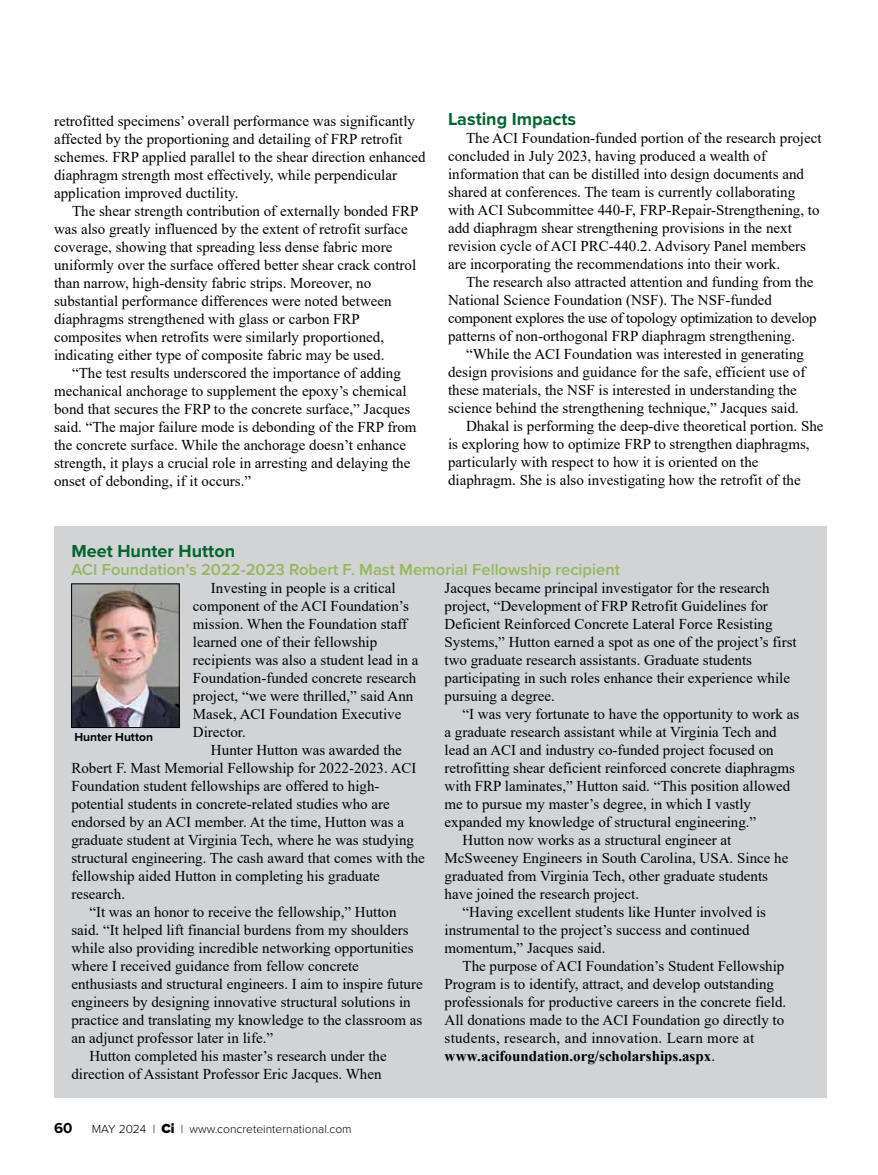
<style>
.page{position:relative;width:878px;height:1175px;background:#fff}
.page>*{position:absolute;margin:0;border:0;box-sizing:border-box;transform-origin:0 0}
.t1{font:700 18px "Proxima Nova";color:#00652e}
.t2{font:600 16.5px "Proxima Nova";color:#95b85e}
.t3{font:15px/18px "Times New Roman";color:#000}
.t4{font:15px "Times New Roman";letter-spacing:.02em;color:#000}
.t5{font:700 15px "Times New Roman";color:#000}
.t6{font:700 15px "Proxima Nova";color:#000}
.t7{font:300 12px "Proxima Nova";color:#000}
.t8{font:700 12px "Proxima Nova";color:#000}
.s1{font-weight:400}
.s2{font-weight:900;font-size:13.5px}
</style>
<div class="page">
<div style="left:54px;top:526px;width:772px;height:572px;background:#d1d3d4"></div>
<img style="left:73px;top:585px;width:104px;height:140px">
<div style="left:71px;top:583px;width:108px;height:144px;border:1px solid #000"></div>
<p class="t3" style="left:54px;top:111px;width:373px">retrofitted specimens’ overall performance was significantly affected by the proportioning and detailing of FRP retrofit schemes. FRP applied parallel to the shear direction enhanced diaphragm strength most effectively, while perpendicular application improved ductility.</p>
<p class="t3" style="left:54px;top:201px;width:366px;text-indent:18px">The shear strength contribution of externally bonded FRP was also greatly influenced by the extent of retrofit surface coverage, showing that spreading less dense fabric more uniformly over the surface offered better shear crack control than narrow, high-density fabric strips. Moreover, no substantial performance differences were noted between diaphragms strengthened with glass or carbon FRP composites when retrofits were similarly proportioned, indicating either type of composite fabric may be used.</p>
<p class="t3" style="left:54px;top:363px;width:364px;text-indent:18px">“The test results underscored the importance of adding mechanical anchorage to supplement the epoxy’s chemical bond that secures the FRP to the concrete surface,” Jacques said. “The major failure mode is debonding of the FRP from the concrete surface. While the anchorage doesn’t enhance strength, it plays a crucial role in arresting and delaying the onset of debonding, if it occurs.”</p>
<p class="t1" style="left:448px;top:106px;width:130px">Lasting Impacts</p>
<p class="t3" style="left:448px;top:129px;width:375px;text-indent:18px">The ACI Foundation-funded portion of the research project concluded in July 2023, having produced a wealth of information that can be distilled into design documents and shared at conferences. The team is currently collaborating with ACI Subcommittee 440-F, FRP-Repair-Strengthening, to add diaphragm shear strengthening provisions in the next revision cycle of ACI PRC-440.2. Advisory Panel members are incorporating the recommendations into their work.</p>
<p class="t3" style="left:448px;top:273px;width:370px;text-indent:18px">The research also attracted attention and funding from the National Science Foundation (NSF). The NSF-funded component explores the use of topology optimization to develop patterns of non-orthogonal FRP diaphragm strengthening.</p>
<p class="t3" style="left:466px;top:345px;width:339px">“While the ACI Foundation was interested in generating</p>
<p class="t3" style="left:448px;top:363px;width:359px">design provisions and guidance for the safe, efficient use of</p>
<p class="t3" style="left:448px;top:381px;width:350px">these materials, the NSF is interested in understanding the</p>
<p class="t3" style="left:448px;top:399px;width:352px">science behind the strengthening technique,” Jacques said.</p>
<p class="t3" style="left:466px;top:417px;width:359px">Dhakal is performing the deep-dive theoretical portion. She</p>
<p class="t3" style="left:448px;top:435px;width:363px">is exploring how to optimize FRP to strengthen diaphragms,</p>
<p class="t3" style="left:448px;top:453px;width:312px">particularly with respect to how it is oriented on the</p>
<p class="t3" style="left:448px;top:471px;width:354px">diaphragm. She is also investigating how the retrofit of the</p>
<p class="t1" style="left:71px;top:537px;width:165px">Meet Hunter Hutton</p>
<p class="t2" style="left:71px;top:556px;width:550px">ACI Foundation’s 2022-2023 Robert F. Mast Memorial Fellowship recipient</p>
<p class="t3" style="left:193px;top:578px;width:227px;text-indent:18px">Investing in people is a critical component of the ACI Foundation’s mission. When the Foundation staff learned one of their fellowship recipients was also a student lead in a<br>Foundation-funded concrete research project, “we were thrilled,” said Ann<br>Masek, ACI Foundation Executive<br>Director.</p>
<p class="t3" style="left:211px;top:740px;width:192px">Hunter Hutton was awarded the</p>
<p class="t3" style="left:71px;top:758px;width:347px">Robert F. Mast Memorial Fellowship for 2022-2023. ACI</p>
<p class="t3" style="left:71px;top:776px;width:310px">Foundation student fellowships are offered to high-</p>
<p class="t3" style="left:71px;top:794px;width:320px">potential students in concrete-related studies who are</p>
<p class="t3" style="left:71px;top:812px;width:334px">endorsed by an ACI member. At the time, Hutton was a</p>
<p class="t3" style="left:71px;top:830px;width:344px">graduate student at Virginia Tech, where he was studying</p>
<p class="t3" style="left:71px;top:848px;width:355px">structural engineering. The cash award that comes with the</p>
<p class="t3" style="left:71px;top:866px;width:310px">fellowship aided Hutton in completing his graduate</p>
<p class="t3" style="left:71px;top:884px;width:55px">research.</p>
<p class="t3" style="left:89px;top:902px;width:309px">“It was an honor to receive the fellowship,” Hutton</p>
<p class="t3" style="left:71px;top:920px;width:339px">said. “It helped lift financial burdens from my shoulders</p>
<p class="t3" style="left:71px;top:938px;width:344px">while also providing incredible networking opportunities</p>
<p class="t3" style="left:71px;top:956px;width:289px">where I received guidance from fellow concrete</p>
<p class="t3" style="left:71px;top:974px;width:353px">enthusiasts and structural engineers. I aim to inspire future</p>
<p class="t3" style="left:71px;top:992px;width:341px">engineers by designing innovative structural solutions in</p>
<p class="t3" style="left:71px;top:1010px;width:352px">practice and translating my knowledge to the classroom as</p>
<p class="t3" style="left:71px;top:1028px;width:203px">an adjunct professor later in life.”</p>
<p class="t3" style="left:89px;top:1046px;width:299px">Hutton completed his master’s research under the</p>
<p class="t3" style="left:71px;top:1064px;width:312px">direction of Assistant Professor Eric Jacques. When</p>
<p class="t3" style="left:444px;top:578px;width:354px">Jacques became principal investigator for the research project, “Development of FRP Retrofit Guidelines for Deficient Reinforced Concrete Lateral Force Resisting Systems,” Hutton earned a spot as one of the project’s first two graduate research assistants. Graduate students participating in such roles enhance their experience while pursuing a degree.</p>
<p class="t3" style="left:462px;top:704px;width:338px">“I was very fortunate to have the opportunity to work as</p>
<p class="t3" style="left:444px;top:722px;width:334px">a graduate research assistant while at Virginia Tech and</p>
<p class="t3" style="left:444px;top:740px;width:331px">lead an ACI and industry co-funded project focused on</p>
<p class="t3" style="left:444px;top:758px;width:352px">retrofitting shear deficient reinforced concrete diaphragms</p>
<p class="t3" style="left:444px;top:776px;width:347px">with FRP laminates,” Hutton said. “This position allowed</p>
<p class="t3" style="left:444px;top:794px;width:308px">me to pursue my master’s degree, in which I vastly</p>
<p class="t3" style="left:444px;top:812px;width:313px">expanded my knowledge of structural engineering.”</p>
<p class="t3" style="left:462px;top:830px;width:270px">Hutton now works as a structural engineer at</p>
<p class="t3" style="left:444px;top:848px;width:345px">McSweeney Engineers in South Carolina, USA. Since he</p>
<p class="t3" style="left:444px;top:866px;width:325px">graduated from Virginia Tech, other graduate students</p>
<p class="t3" style="left:444px;top:884px;width:196px">have joined the research project.</p>
<p class="t3" style="left:462px;top:902px;width:305px">“Having excellent students like Hunter involved is</p>
<p class="t3" style="left:444px;top:920px;width:306px">instrumental to the project’s success and continued</p>
<p class="t3" style="left:444px;top:938px;width:162px">momentum,” Jacques said.</p>
<p class="t3" style="left:462px;top:956px;width:323px">The purpose of ACI Foundation’s Student Fellowship</p>
<p class="t3" style="left:444px;top:974px;width:331px">Program is to identify, attract, and develop outstanding</p>
<p class="t3" style="left:444px;top:992px;width:343px">professionals for productive careers in the concrete field.</p>
<p class="t3" style="left:444px;top:1010px;width:341px">All donations made to the ACI Foundation go directly to</p>
<p class="t4" style="left:444px;top:1027px;width:311px">students, research, and innovation. Learn more at</p>
<p class="t5" style="left:444px;top:1044px;width:272px">www.acifoundation.org/scholarships.aspx<span class="s1">.</span></p>
<p class="t8" style="left:74px;top:728px;width:80px">Hunter Hutton</p>
<p class="t6" style="left:54px;top:1116px;width:20px">60</p>
<p class="t7" style="left:92px;top:1119px;width:261px">MAY 2024 | <span class="s2">Ci</span> | www.concreteinternational.com</p>
</div>
